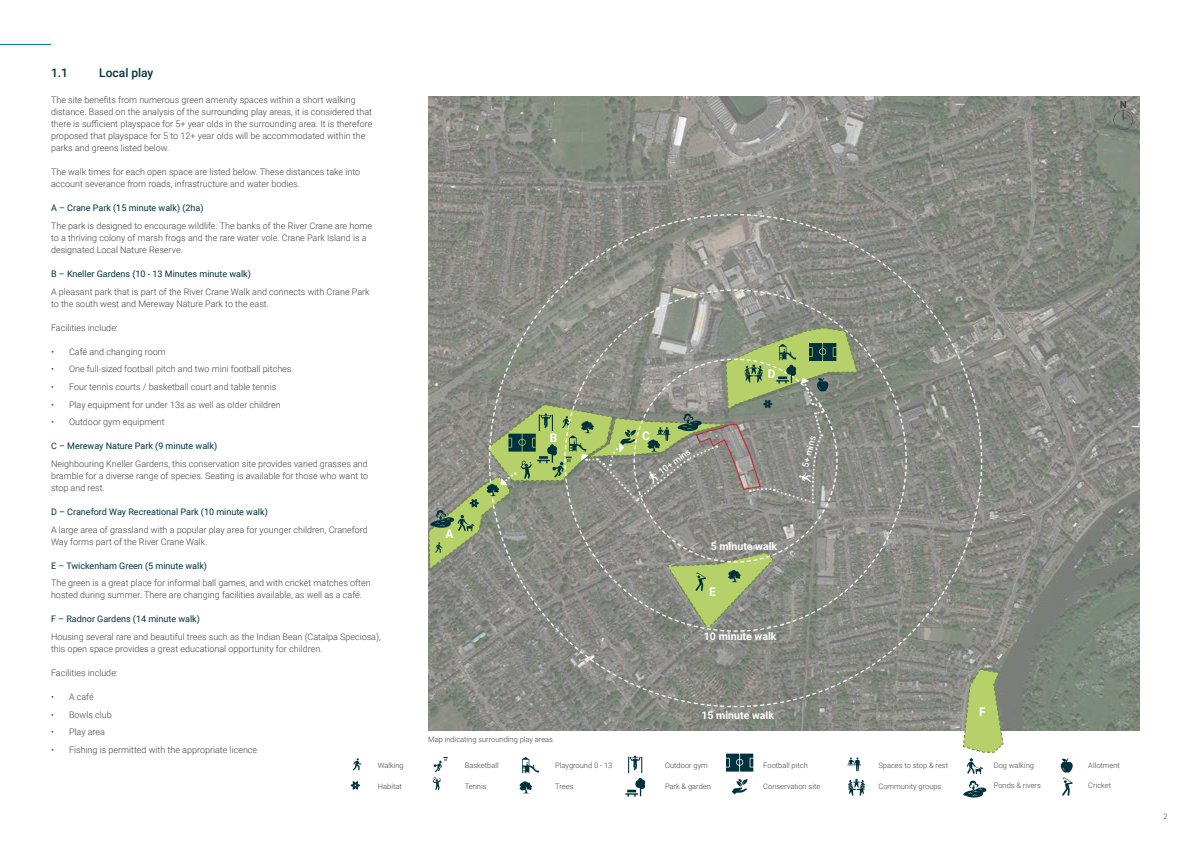
<style>
.page{position:relative;width:1191px;height:842px;background:#fff}
.page>*{position:absolute;margin:0;border:0;box-sizing:border-box;transform-origin:0 0}
.t1{font:500 12px "Roboto";color:#00323e}
.t2{font:700 11.9px "Roboto";color:#fff}
.t3{font:700 10.6px "Roboto";color:#fff}
.t4{font:300 9px/12px "Roboto";color:#414042}
.t5{font:9px "Roboto";color:#00323e}
.t6{font:500 9px "Roboto";color:#fff}
.t7{font:300 7.5px "Roboto";color:#414042}
</style>
<div class="page">
<hr style="left:0;top:44px;width:51px;height:1px;background:#006db7">
<img style="left:428px;top:96px;width:712px;height:634px">
<svg style="left:488px;top:213px;width:495px;height:495px;background:#8c8d87"></svg>
<svg style="left:1113px;top:101px;width:20px;height:29px"></svg>
<svg style="left:519px;top:781px;width:13px;height:12px"></svg>
<svg style="left:353px;top:758px;width:8px;height:12px"></svg>
<svg style="left:350px;top:781px;width:10px;height:8px"></svg>
<svg style="left:726px;top:754px;width:27px;height:18px"></svg>
<svg style="left:433px;top:757px;width:15px;height:33px"></svg>
<svg style="left:522px;top:757px;width:17px;height:16px"></svg>
<svg style="left:625px;top:756px;width:20px;height:41px"></svg>
<svg style="left:732px;top:779px;width:15px;height:15px"></svg>
<svg style="left:847px;top:757px;width:14px;height:14px"></svg>
<svg style="left:848px;top:779px;width:17px;height:17px"></svg>
<svg style="left:962px;top:668px;width:42px;height:106px"></svg>
<svg style="left:963px;top:780px;width:23px;height:17px"></svg>
<svg style="left:428px;top:289px;width:479px;height:343px;background:#8f9383"></svg>
<svg style="left:1060px;top:758px;width:12px;height:38px"></svg>
<h1 class="t1" style="left:51px;top:64px;width:18px">1.1</h1>
<h1 class="t1" style="left:99px;top:64px;width:56px">Local play</h1>
<p class="t4" style="left:51px;top:94px;width:323px">The site benefits from numerous green amenity spaces within a short walking distance. Based on the analysis of the surrounding play areas, it is considered that there is sufficient playspace for 5+ year olds in the surrounding area. It is therefore proposed that playspace for 5 to 12+ year olds will be accommodated within the parks and greens listed below.</p>
<p class="t4" style="left:51px;top:166px;width:311px">The walk times for each open space are listed below. These distances take into account severance from roads, infrastructure and water bodies.</p>
<p class="t5" style="left:51px;top:202px;width:154px">A – Crane Park (15 minute walk) (2ha)</p>
<p class="t4" style="left:51px;top:219px;width:322px">The park is designed to encourage wildlife. The banks of the River Crane are home to a thriving colony of marsh frogs and the rare water vole. Crane Park Island is a designated Local Nature Reserve.</p>
<p class="t5" style="left:51px;top:267px;width:201px">B – Kneller Gardens (10 - 13 Minutes minute walk)</p>
<p class="t4" style="left:51px;top:285px;width:320px">A pleasant park that is part of the River Crane Walk and connects with Crane Park to the south west and Mereway Nature Park to the east.</p>
<p class="t4" style="left:51px;top:321px;width:68px">Facilities include:</p>
<p class="t4" style="left:51px;top:345px;width:116px">• Café and changing room</p>
<p class="t4" style="left:51px;top:363px;width:242px">• One full-sized football pitch and two mini football pitches</p>
<p class="t4" style="left:51px;top:380px;width:227px">• Four tennis courts / basketball court and table tennis</p>
<p class="t4" style="left:51px;top:398px;width:231px">• Play equipment for under 13s as well as older children</p>
<p class="t4" style="left:51px;top:416px;width:115px">• Outdoor gym equipment</p>
<p class="t5" style="left:51px;top:440px;width:168px">C – Mereway Nature Park (9 minute walk)</p>
<p class="t4" style="left:51px;top:457px;width:319px;text-align:justify">Neighbouring Kneller Gardens, this conservation site provides varied grasses and bramble for a diverse range of species. Seating is available for those who want to stop and rest.</p>
<p class="t5" style="left:51px;top:505px;width:218px">D – Craneford Way Recreational Park (10 minute walk)</p>
<p class="t4" style="left:51px;top:523px;width:318px">A large area of grassland with a popular play area for younger children, Craneford<br>Way forms part of the River Crane Walk.</p>
<p class="t5" style="left:51px;top:559px;width:157px">E – Twickenham Green (5 minute walk)</p>
<p class="t4" style="left:51px;top:577px;width:321px">The green is a great place for informal ball games, and with cricket matches often hosted during summer. There are changing facilities available, as well as a café.</p>
<p class="t5" style="left:51px;top:613px;width:150px">F – Radnor Gardens (14 minute walk)</p>
<p class="t4" style="left:51px;top:630px;width:331px">Housing several rare and beautiful trees such as the Indian Bean (Catalpa Speciosa), this open space provides a great educational opportunity for children.</p>
<p class="t4" style="left:51px;top:666px;width:68px">Facilities include:</p>
<p class="t4" style="left:51px;top:690px;width:44px">• A café</p>
<p class="t4" style="left:51px;top:708px;width:62px">• Bowls club</p>
<p class="t4" style="left:51px;top:726px;width:56px">• Play area</p>
<p class="t4" style="left:51px;top:743px;width:208px">• Fishing is permitted with the appropriate licence</p>
<p class="t7" style="left:378px;top:760px;width:27px">Walking</p>
<p class="t7" style="left:378px;top:781px;width:25px">Habitat</p>
<h2 class="t2" style="left:445px;top:525px;width:10px">A</h2>
<h2 class="t2" style="left:550px;top:429px;width:9px">B</h2>
<h2 class="t2" style="left:642px;top:427px;width:9px">C</h2>
<p class="t6" style="left:656px;top:468px;width:39px;rotate:-37deg">10+ mins</p>
<h2 class="t2" style="left:767px;top:365px;width:9px">D</h2>
<p class="t6" style="left:799px;top:466px;width:34px;rotate:-76deg">5+ mins</p>
<p class="t3" style="left:710px;top:539px;width:68px">5 minute walk</p>
<h2 class="t2" style="left:709px;top:584px;width:8px">E</h2>
<p class="t3" style="left:704px;top:629px;width:74px">10 minute walk</p>
<p class="t7" style="left:428px;top:734px;width:126px">Map indicating surrounding play areas</p>
<p class="t7" style="left:465px;top:760px;width:35px">Basketball</p>
<p class="t7" style="left:465px;top:781px;width:23px">Tennis</p>
<p class="t7" style="left:555px;top:760px;width:59px">Playground 0 - 13</p>
<p class="t7" style="left:555px;top:781px;width:20px">Trees</p>
<p class="t3" style="left:701px;top:708px;width:74px">15 minute walk</p>
<p class="t7" style="left:665px;top:760px;width:44px">Outdoor gym</p>
<p class="t7" style="left:665px;top:781px;width:47px">Park &amp; garden</p>
<p class="t7" style="left:763px;top:760px;width:46px">Football pitch</p>
<p class="t7" style="left:763px;top:781px;width:59px">Conservation site</p>
<p class="t7" style="left:878px;top:760px;width:71px">Spaces to stop &amp; rest</p>
<p class="t7" style="left:878px;top:781px;width:64px">Community groups</p>
<h2 class="t2" style="left:979px;top:703px;width:8px">F</h2>
<p class="t7" style="left:993px;top:760px;width:42px">Dog walking</p>
<p class="t7" style="left:993px;top:780px;width:49px">Ponds &amp; rivers</p>
<p class="t7" style="left:1088px;top:760px;width:33px">Allotment</p>
<p class="t7" style="left:1088px;top:780px;width:24px">Cricket</p>
<p class="t7" style="left:1163px;top:811px;width:6px">2</p>
</div>
